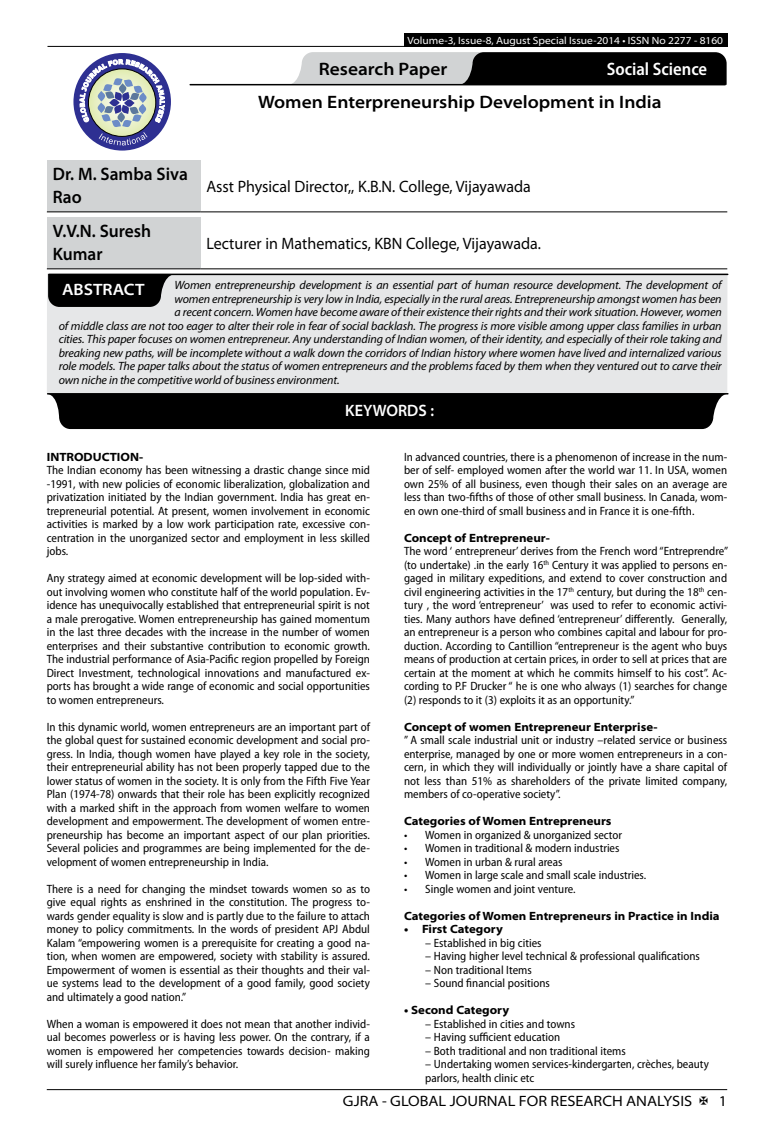
<style>
.page{position:relative;width:774px;height:1136px;background:#fff}
.page>*{position:absolute;margin:0;border:0;box-sizing:border-box;transform-origin:0 0}
.t1{font:600 semi-expanded 18px "Myriad Pro";color:#000}
.t2{font:600 semi-expanded 18px/23.4px "Myriad Pro";color:#000;scale:.9 1}
.t3{font:600 semi-condensed 18px "Myriad Pro";color:#fff}
.t4{font:semi-expanded 16.5px "Myriad Pro";color:#000;scale:.89 1}
.t5{font:600 semi-expanded 16.5px "Myriad Pro";color:#fff;scale:.9 1}
.t6{font:600 semi-expanded 16.5px "Myriad Pro";color:#fff}
.t7{font:semi-expanded 15px "Myriad Pro";color:#000}
.t8{font:semi-condensed 12px/13.5px "Myriad Pro";color:#000;text-align:justify}
.t9{font:italic 12px "Myriad Pro";letter-spacing:-.01em;color:#000}
.t10{font:700 semi-expanded 12px "Myriad Pro";color:#000}
.t11{font:semi-expanded 10.5px "Myriad Pro";color:#fff}
</style>
<div class="page">
<hr style="left:47px;top:1089px;width:680px;height:1px;background:#000">
<div style="left:404px;top:33px;width:323px;height:14px;background:#000"></div>
<hr style="left:47px;top:46px;width:680px;height:1px;background:#000">
<svg style="left:288px;top:52px;width:439px;height:33px;background:#5a5a5b"></svg>
<hr style="left:190px;top:84px;width:535px;height:1px;background:#000">
<div style="left:73px;top:53px;width:98px;height:97px;background:#2e3092;border-radius:50%"></div>
<svg style="left:80px;top:59px;width:85px;height:86px"></svg>
<div style="left:47px;top:160px;width:153px;height:52px;background:#d1d3d4"></div>
<hr style="left:47px;top:211px;width:153px;height:1px;background:#000">
<hr style="left:200px;top:211px;width:527px;height:1px;background:#000">
<div style="left:47px;top:217px;width:153px;height:52px;background:#d1d3d4"></div>
<hr style="left:47px;top:268px;width:153px;height:1px;background:#000">
<hr style="left:200px;top:268px;width:527px;height:1px;background:#000">
<hr style="left:48px;top:393px;width:680px;height:1px;background:#000">
<div style="left:47px;top:394px;width:680px;height:35px;background:#000"></div>
<div style="left:72px;top:403px;width:635px;height:12px;background:#000"></div>
<div style="left:47px;top:274px;width:680px;height:119px;background:#e6e7e8"></div>
<hr style="left:49px;top:273px;width:679px;height:2px;background:#000">
<svg style="left:48px;top:274px;width:126px;height:33px;background:#161717"></svg>
<p class="t11" style="left:408px;top:34px;width:317px">Volume-3, Issue-8, August Special Issue-2014 • ISSN No 2277 - 8160</p>
<h1 class="t1" style="left:319px;top:59px;width:130px">Research Paper</h1>
<h1 class="t3" style="left:607px;top:59px;width:102px">Social Science</h1>
<h1 class="t1" style="left:258px;top:92px;width:405px">Women Enterpreneurship Development in India</h1>
<h1 class="t2" style="left:53px;top:162px;width:151px">Dr. M. Samba Siva<br>Rao</h1>
<h1 class="t2" style="left:53px;top:219px;width:111px">V.V.N. Suresh<br>Kumar</h1>
<h2 class="t4" style="left:206px;top:178px;width:366px">Asst Physical Director,, K.B.N. College, Vijayawada</h2>
<h2 class="t4" style="left:206px;top:234px;width:377px">Lecturer in Mathematics, KBN College, Vijayawada.</h2>
<p class="t9" style="left:174px;top:278px;width:549px">Women entrepreneurship development is an essential part of human resource development. The development of</p>
<p class="t9" style="left:174px;top:292px;width:549px">women entrepreneurship is very low in India, especially in the rural areas. Entrepreneurship amongst women has been</p>
<p class="t9" style="left:174px;top:305px;width:549px">a recent concern. Women have become aware of their existence their rights and their work situation. However, women</p>
<p class="t9" style="left:59px;top:319px;width:664px">of middle class are not too eager to alter their role in fear of social backlash. The progress is more visible among upper class families in urban</p>
<p class="t9" style="left:59px;top:332px;width:664px">cities. This paper focuses on women entrepreneur. Any understanding of Indian women, of their identity, and especially of their role taking and</p>
<p class="t9" style="left:59px;top:346px;width:664px">breaking new paths, will be incomplete without a walk down the corridors of Indian history where women have lived and internalized various</p>
<p class="t9" style="left:59px;top:359px;width:664px">role models. The paper talks about the status of women entrepreneurs and the problems faced by them when they ventured out to carve their</p>
<p class="t9" style="left:59px;top:373px;width:282px">own niche in the competitive world of business environment.</p>
<h2 class="t6" style="left:62px;top:280px;width:84px">ABSTRACT</h2>
<h2 class="t5" style="left:345px;top:401px;width:100px">KEYWORDS :</h2>
<p class="t10" style="left:47px;top:449px;width:98px">INTRODUCTION-</p>
<p class="t8" style="left:47px;top:463px;width:325px">The Indian economy has been witnessing a drastic change since mid -1991, with new policies of economic liberalization, globalization and privatization initiated by the Indian government. India has great en&shy;trepreneurial potential. At present, women involvement in economic activities is marked by a low work participation rate, excessive con&shy;centration in the unorganized sector and employment in less skilled jobs.</p>
<p class="t8" style="left:47px;top:571px;width:325px">Any strategy aimed at economic development will be lop-sided with&shy;out involving women who constitute half of the world population. Ev&shy;idence has unequivocally established that entrepreneurial spirit is not a male prerogative. Women entrepreneurship has gained momentum in the last three decades with the increase in the number of women enterprises and their substantive contribution to economic growth.<br>The industrial performance of Asia-Pacific region propelled by Foreign Direct Investment, technological innovations and manufactured ex&shy;ports has brought a wide range of economic and social opportunities to women entrepreneurs.</p>
<p class="t8" style="left:47px;top:720px;width:325px">In this dynamic world, women entrepreneurs are an important part of the global quest for sustained economic development and social pro&shy;gress. In India, though women have played a key role in the society, their entrepreneurial ability has not been properly tapped due to the lower status of women in the society. It is only from the Fifth Five Year Plan (1974-78) onwards that their role has been explicitly recognized with a marked shift in the approach from women welfare to women development and empowerment. The development of women entre&shy;preneurship has become an important aspect of our plan priorities.<br>Several policies and programmes are being implemented for the de&shy;velopment of women entrepreneurship in India.</p>
<p class="t8" style="left:47px;top:882px;width:325px">There is a need for changing the mindset towards women so as to give equal rights as enshrined in the constitution. The progress to&shy;wards gender equality is slow and is partly due to the failure to attach money to policy commitments. In the words of president APJ Abdul Kalam “empowering women is a prerequisite for creating a good na&shy;tion, when women are empowered, society with stability is assured.<br>Empowerment of women is essential as their thoughts and their val&shy;ue systems lead to the development of a good family, good society and ultimately a good nation.”</p>
<p class="t8" style="left:47px;top:1017px;width:325px">When a woman is empowered it does not mean that another individ&shy;ual becomes powerless or is having less power. On the contrary, if a women is empowered her competencies towards decision- making will surely influence her family’s behavior.</p>
<p class="t8" style="left:404px;top:450px;width:325px">In advanced countries, there is a phenomenon of increase in the num&shy;ber of self- employed women after the world war 11. In USA, women own 25% of all business, even though their sales on an average are less than two-fifths of those of other small business. In Canada, wom&shy;en own one-third of small business and in France it is one-fifth.</p>
<p class="t10" style="left:404px;top:530px;width:147px">Concept of Entrepreneur-</p>
<p class="t8" style="left:404px;top:544px;width:326px">The word ‘ entrepreneur’ derives from the French word “Entreprendre” (to undertake) .in the early 16<sup>th</sup> Century it was applied to persons en&shy;gaged in military expeditions, and extend to cover construction and civil engineering activities in the 17<sup>th</sup> century, but during the 18<sup>th</sup> cen&shy;tury , the word ‘entrepreneur’ was used to refer to economic activi&shy;ties. Many authors have defined ‘entrepreneur’ differently. Generally, an entrepreneur is a person who combines capital and labour for pro&shy;duction. According to Cantillion “entrepreneur is the agent who buys means of production at certain prices, in order to sell at prices that are certain at the moment at which he commits himself to his cost”. Ac&shy;cording to P.F Drucker “ he is one who always (1) searches for change (2) responds to it (3) exploits it as an opportunity.”</p>
<p class="t10" style="left:404px;top:719px;width:255px">Concept of women Entrepreneur Enterprise-</p>
<p class="t8" style="left:404px;top:733px;width:325px">” A small scale industrial unit or industry –related service or business enterprise, managed by one or more women entrepreneurs in a con&shy;cern, in which they will individually or jointly have a share capital of not less than 51% as shareholders of the private limited company, members of co-operative society”.</p>
<p class="t10" style="left:404px;top:814px;width:209px">Categories of Women Entrepreneurs</p>
<p class="t8" style="left:404px;top:828px;width:220px">• Women in organized &amp; unorganized sector</p>
<p class="t8" style="left:404px;top:841px;width:217px">• Women in traditional &amp; modern industries</p>
<p class="t8" style="left:404px;top:855px;width:160px">• Women in urban &amp; rural areas</p>
<p class="t8" style="left:404px;top:868px;width:244px">• Women in large scale and small scale industries.</p>
<p class="t8" style="left:404px;top:882px;width:173px">• Single women and joint venture.</p>
<p class="t10" style="left:404px;top:908px;width:317px">Categories of Women Entrepreneurs in Practice in India</p>
<p class="t10" style="left:404px;top:922px;width:100px">• First Category</p>
<p class="t8" style="left:425px;top:936px;width:118px">– Established in big cities</p>
<p class="t8" style="left:425px;top:949px;width:276px">– Having higher level technical &amp; professional qualifications</p>
<p class="t8" style="left:425px;top:963px;width:108px">– Non traditional Items</p>
<p class="t8" style="left:425px;top:976px;width:126px">– Sound financial positions</p>
<p class="t10" style="left:404px;top:1003px;width:107px">• Second Category</p>
<p class="t8" style="left:425px;top:1017px;width:151px">– Established in cities and towns</p>
<p class="t8" style="left:425px;top:1030px;width:137px">– Having sufficient education</p>
<p class="t8" style="left:425px;top:1044px;width:202px">– Both traditional and non traditional items</p>
<p class="t8" style="left:425px;top:1057px;width:285px">– Undertaking women services-kindergarten, crèches, beauty parlors, health clinic etc</p>
<p class="t7" style="left:343px;top:1092px;width:351px">GJRA - GLOBAL JOURNAL FOR RESEARCH ANALYSIS</p>
<p class="t7" style="left:719px;top:1092px;width:10px">1</p>
</div>
